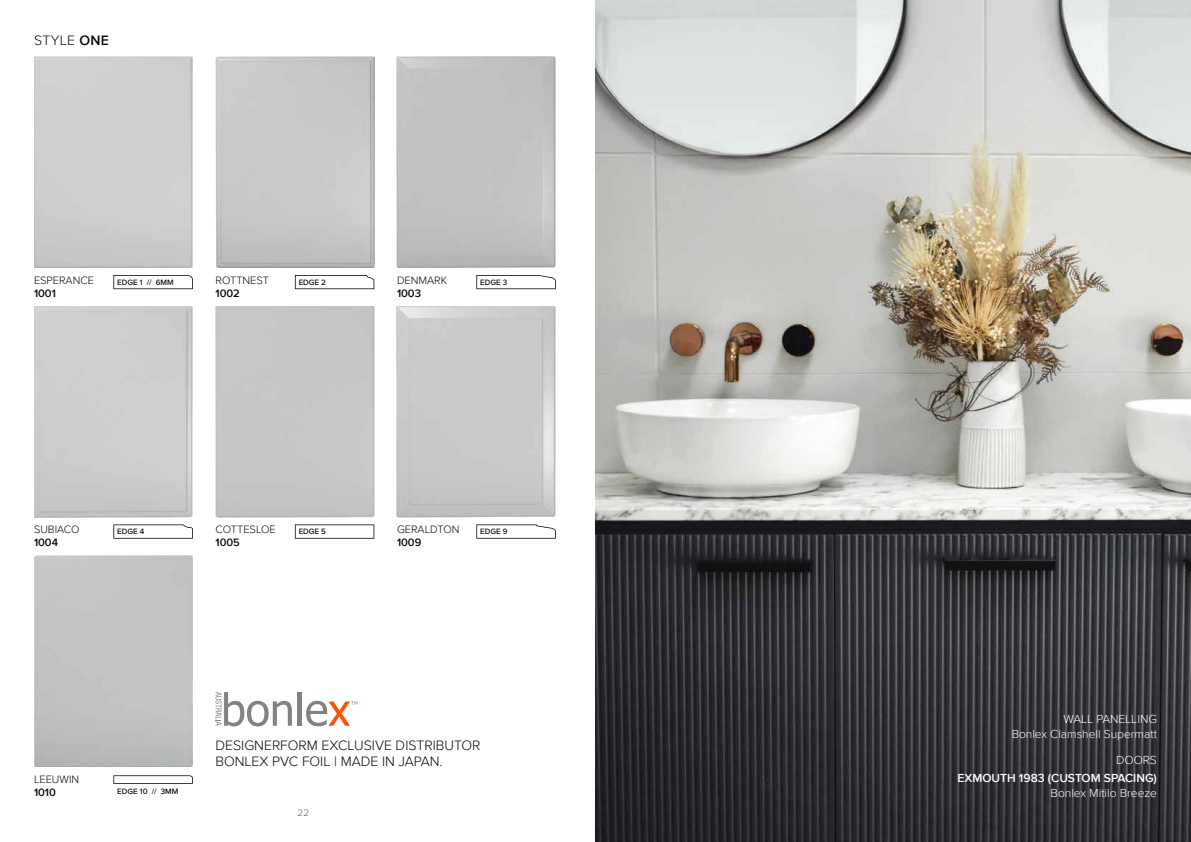
<style>
.page{position:relative;width:1191px;height:842px;background:#fff}
.page>*{position:absolute;margin:0;border:0;box-sizing:border-box;transform-origin:0 0}
.t1{font:300 14px/16.8px "Proxima Nova";color:#090606}
.t2{font:300 12px/14.4px "Proxima Nova";color:#fff;text-align:right}
.t3{font:600 12px "Proxima Nova";color:#fff}
.t4{font:300 11px "Proxima Nova";color:#090606}
.t5{font:600 11px "Proxima Nova";color:#090606}
.t6{font:100 10px "Proxima Nova T";color:#000}
.t7{font:500 8px "Proxima Nova";color:#000}
.s1{font-weight:600}
</style>
<div class="page">
<img style="left:595px;top:0;width:596px;height:842px">
<svg style="left:113px;top:775px;width:80px;height:9px"></svg>
<svg style="left:476px;top:524px;width:80px;height:15px"></svg>
<svg style="left:295px;top:524px;width:79px;height:15px"></svg>
<svg style="left:113px;top:524px;width:80px;height:15px"></svg>
<svg style="left:476px;top:275px;width:80px;height:14px"></svg>
<svg style="left:295px;top:275px;width:79px;height:14px"></svg>
<svg style="left:113px;top:275px;width:80px;height:14px"></svg>
<img style="left:215px;top:57px;width:159px;height:211px">
<img style="left:34px;top:57px;width:159px;height:211px">
<img style="left:34px;top:556px;width:159px;height:211px">
<div style="left:34px;top:306px;width:159px;height:211px;background:#cdcdcd"></div>
<div style="left:215px;top:306px;width:159px;height:211px;background:#c6c6c6"></div>
<img style="left:397px;top:306px;width:159px;height:211px">
<img style="left:397px;top:57px;width:159px;height:211px">
<hr style="left:298px;top:692px;width:4px;height:34px;background:#808285">
<svg style="left:306px;top:701px;width:51px;height:25px"></svg>
<svg style="left:215px;top:692px;width:77px;height:34px"></svg>
<p class="t1" style="left:34px;top:31px;width:76px">STYLE <span class="s1">ONE</span></p>
<p class="t4" style="left:34px;top:272px;width:62px">ESPERANCE</p>
<p class="t5" style="left:34px;top:285px;width:23px">1001</p>
<p class="t4" style="left:215px;top:272px;width:55px">ROTTNEST</p>
<p class="t5" style="left:215px;top:285px;width:26px">1002</p>
<p class="t4" style="left:397px;top:272px;width:52px">DENMARK</p>
<p class="t5" style="left:397px;top:285px;width:26px">1003</p>
<p class="t7" style="left:117px;top:276px;width:58px">EDGE 1 // 6MM</p>
<p class="t7" style="left:299px;top:276px;width:29px">EDGE 2</p>
<p class="t7" style="left:480px;top:276px;width:29px">EDGE 3</p>
<p class="t4" style="left:34px;top:521px;width:47px">SUBIACO</p>
<p class="t5" style="left:34px;top:534px;width:26px">1004</p>
<p class="t4" style="left:215px;top:521px;width:62px">COTTESLOE</p>
<p class="t5" style="left:215px;top:534px;width:26px">1005</p>
<p class="t4" style="left:397px;top:521px;width:64px">GERALDTON</p>
<p class="t5" style="left:397px;top:534px;width:26px">1009</p>
<p class="t7" style="left:117px;top:526px;width:29px">EDGE 4</p>
<p class="t7" style="left:299px;top:526px;width:29px">EDGE 5</p>
<p class="t7" style="left:480px;top:526px;width:29px">EDGE 9</p>
<p class="t4" style="left:34px;top:771px;width:47px">LEEUWIN</p>
<p class="t5" style="left:34px;top:784px;width:23px">1010</p>
<p class="t7" style="left:117px;top:785px;width:63px">EDGE 10 // 3MM</p>
<p class="t1" style="left:215px;top:736px;width:267px">DESIGNERFORM EXCLUSIVE DISTRIBUTOR<br>BONLEX PVC FOIL | MADE IN JAPAN.</p>
<p class="t6" style="left:298px;top:805px;width:13px">22</p>
<p class="t2" style="left:1011px;top:711px;width:147px">WALL PANELLING<br>Bonlex Clamshell Supermatt</p>
<p class="t2" style="left:1116px;top:752px;width:42px">DOORS</p>
<p class="t3" style="left:957px;top:769px;width:201px">EXMOUTH 1983 (CUSTOM SPACING)</p>
<p class="t2" style="left:1050px;top:785px;width:108px">Bonlex Mitilo Breeze</p>
</div>
